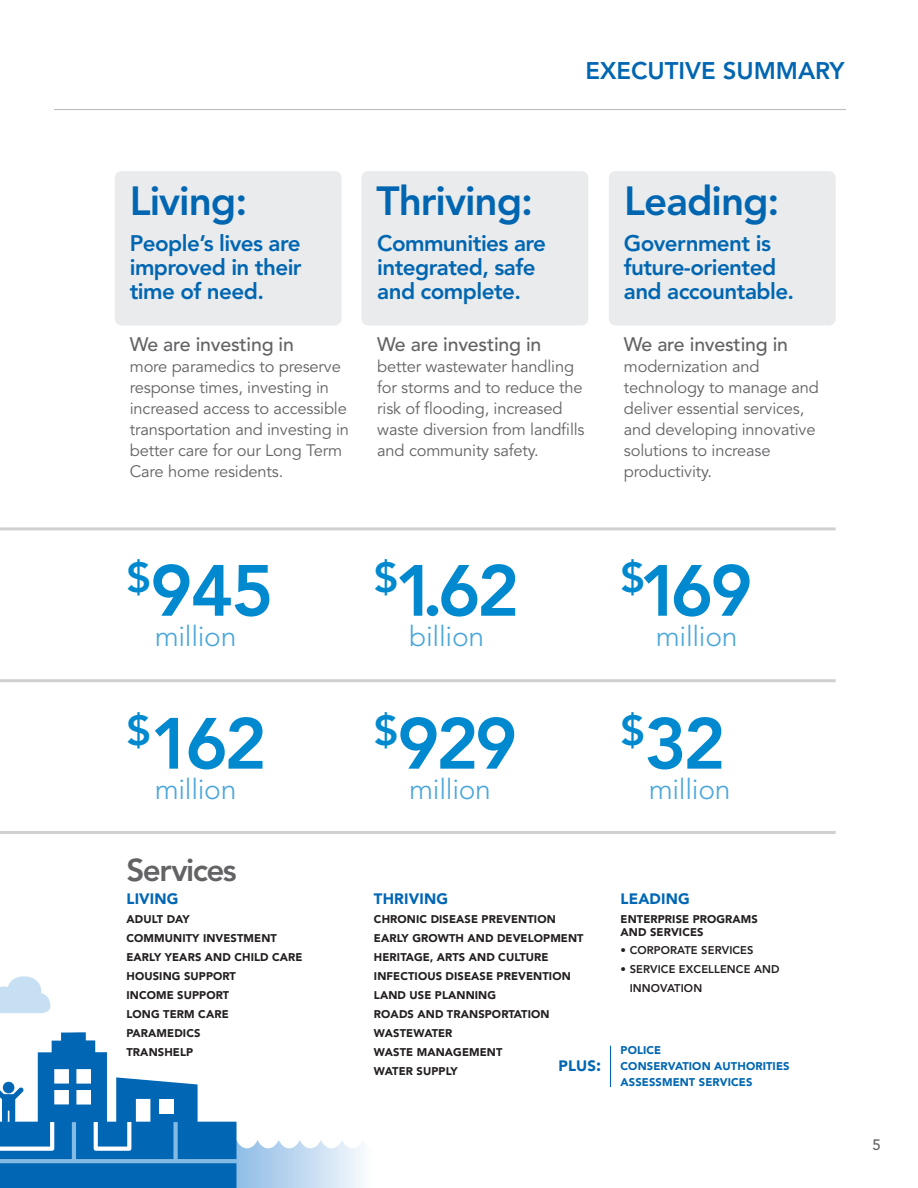
<style>
.page{position:relative;width:918px;height:1188px;background:#fff}
.page>*{position:absolute;margin:0;border:0;box-sizing:border-box;transform-origin:0 0}
.t1{font:800 71.7px "Avenir LT Std";letter-spacing:-.05em;color:#0089cf}
.t2{font:800 40.35px "Avenir LT Std";letter-spacing:-.025em;color:#0166b1}
.t3{font:800 31.35px "Avenir LT Std";letter-spacing:-.05em;color:#636366}
.t4{font:300 28.2px "Avenir LT Std";letter-spacing:-.01em;color:#49a6da}
.t5{font:800 23.85px "Avenir LT Std";color:#0166b1}
.t6{font:800 22.35px/24.3px "Avenir LT Std";letter-spacing:-.025em;color:#0166b1}
.t7{font:500 19.5px "Avenir LT Std";letter-spacing:-.01em;color:#636366}
.t8{font:16.5px/21px "Avenir LT Std";letter-spacing:-.01em;color:#636366}
.t9{font:900 15px "Avenir LT Std";letter-spacing:.01em;color:#0166b3}
.t10{font:900 15px "Avenir LT Std";color:#0166b1}
.t11{font:500 15px "Avenir LT Std";color:#636366}
.t12{font:900 11.1px/19px "Avenir LT Std";letter-spacing:.01em;color:#231f20}
.t13{font:800 11.1px/18.8px "Avenir LT Std";letter-spacing:.01em;color:#231f20}
.t14{font:900 11.1px/16px "Avenir LT Std";letter-spacing:.01em;color:#0166b1}
.s1{font-size:17.1px}
</style>
<div class="page">
<hr style="left:0;top:679px;width:836px;height:3px;background:#cfd0d2">
<div style="left:115px;top:171px;width:227px;height:154px;background:#e9ebec;border-radius:7px"></div>
<div style="left:361px;top:171px;width:227px;height:154px;background:#e9ebec;border-radius:7px"></div>
<div style="left:609px;top:171px;width:227px;height:154px;background:#e9ebec;border-radius:7px"></div>
<hr style="left:54px;top:109px;width:792px;height:1px;background:#bcbdc0">
<svg style="left:0;top:976px;width:50px;height:37px"></svg>
<svg style="left:0;top:1032px;width:363px;height:156px"></svg>
<hr style="left:72px;top:1122px;width:4px;height:39px;background:#84bbe5">
<svg style="left:174px;top:1122px;width:4px;height:39px"></svg>
<div style="left:160px;top:1099px;width:14px;height:14px;background:#fff"></div>
<hr style="left:610px;top:1046px;width:1px;height:41px;background:#0166b1">
<hr style="left:0;top:831px;width:836px;height:3px;background:#cfd0d2">
<hr style="left:0;top:527px;width:836px;height:3px;background:#cfd0d2">
<h3 class="t5" style="left:585px;top:56px;width:261px">EXECUTIVE SUMMARY</h3>
<h2 class="t2" style="left:130px;top:177px;width:119px">Living:</h2>
<h2 class="t2" style="left:377px;top:177px;width:158px">Thriving:</h2>
<h2 class="t2" style="left:624px;top:177px;width:157px">Leading:</h2>
<h3 class="t6" style="left:377px;top:231px;width:170px">Communities are integrated, safe and complete.</h3>
<p class="t7" style="left:377px;top:333px;width:166px">We are investing in</p>
<p class="t8" style="left:377px;top:356px;width:209px">better wastewater handling for storms and to reduce the risk of flooding, increased waste diversion from landfills and community safety.</p>
<h3 class="t6" style="left:130px;top:231px;width:173px;text-align:justify">People’s lives are improved in their time of need.</h3>
<p class="t7" style="left:130px;top:333px;width:166px">We are investing in</p>
<p class="t8" style="left:130px;top:356px;width:221px">more paramedics to preserve response times, investing in increased access to accessible transportation and investing in better care for our Long Term<br>Care home residents.</p>
<h3 class="t6" style="left:624px;top:231px;width:172px">Government is future-oriented and accountable.</h3>
<p class="t7" style="left:624px;top:333px;width:166px">We are investing in</p>
<p class="t8" style="left:624px;top:356px;width:197px">modernization and technology to manage and deliver essential services, and developing innovative solutions to increase productivity.</p>
<h1 class="t1" style="left:126px;top:548px;width:149px"><sup>$</sup>945</h1>
<h3 class="t4" style="left:155px;top:620px;width:83px">million</h3>
<h1 class="t1" style="left:126px;top:701px;width:142px"><sup>$</sup>162</h1>
<h3 class="t4" style="left:155px;top:773px;width:83px">million</h3>
<h3 class="t3" style="left:126px;top:852px;width:112px">Services</h3>
<p class="t9" style="left:126px;top:889px;width:54px">LIVING</p>
<p class="t12" style="left:126px;top:909px;width:178px">ADULT DAY<br>COMMUNITY INVESTMENT<br>EARLY YEARS AND CHILD CARE<br>HOUSING SUPPORT<br>INCOME SUPPORT<br>LONG TERM CARE<br>PARAMEDICS<br>TRANSHELP</p>
<h1 class="t1" style="left:374px;top:548px;width:147px"><sup>$</sup>1.62</h1>
<h3 class="t4" style="left:409px;top:620px;width:76px">billion</h3>
<h1 class="t1" style="left:374px;top:701px;width:145px"><sup>$</sup>929</h1>
<h3 class="t4" style="left:409px;top:773px;width:83px">million</h3>
<h1 class="t1" style="left:621px;top:548px;width:134px"><sup>$</sup>169</h1>
<h3 class="t4" style="left:656px;top:620px;width:83px">million</h3>
<h1 class="t1" style="left:621px;top:701px;width:106px"><sup>$</sup>32</h1>
<h3 class="t4" style="left:649px;top:773px;width:83px">million</h3>
<p class="t9" style="left:374px;top:889px;width:76px">THRIVING</p>
<p class="t12" style="left:374px;top:909px;width:211px">CHRONIC DISEASE PREVENTION<br>EARLY GROWTH AND DEVELOPMENT<br>HERITAGE, ARTS AND CULTURE<br>INFECTIOUS DISEASE PREVENTION<br>LAND USE PLANNING<br>ROADS AND TRANSPORTATION<br>WASTEWATER<br>WASTE MANAGEMENT<br>WATER SUPPLY</p>
<p class="t10" style="left:558px;top:1057px;width:44px">PLUS<span class="s1">:</span></p>
<p class="t9" style="left:621px;top:889px;width:71px">LEADING</p>
<p class="t12" style="left:621px;top:913px;width:139px;line-height:12.8px">ENTERPRISE PROGRAMS<br>AND SERVICES</p>
<p class="t13" style="left:621px;top:941px;width:134px">• CORPORATE SERVICES</p>
<p class="t13" style="left:630px;top:960px;width:151px;text-indent:-9px">• SERVICE EXCELLENCE AND<br>INNOVATION</p>
<p class="t14" style="left:621px;top:1042px;width:170px">POLICE<br>CONSERVATION AUTHORITIES<br>ASSESSMENT SERVICES</p>
<p class="t11" style="left:873px;top:1136px;width:10px">5</p>
</div>
